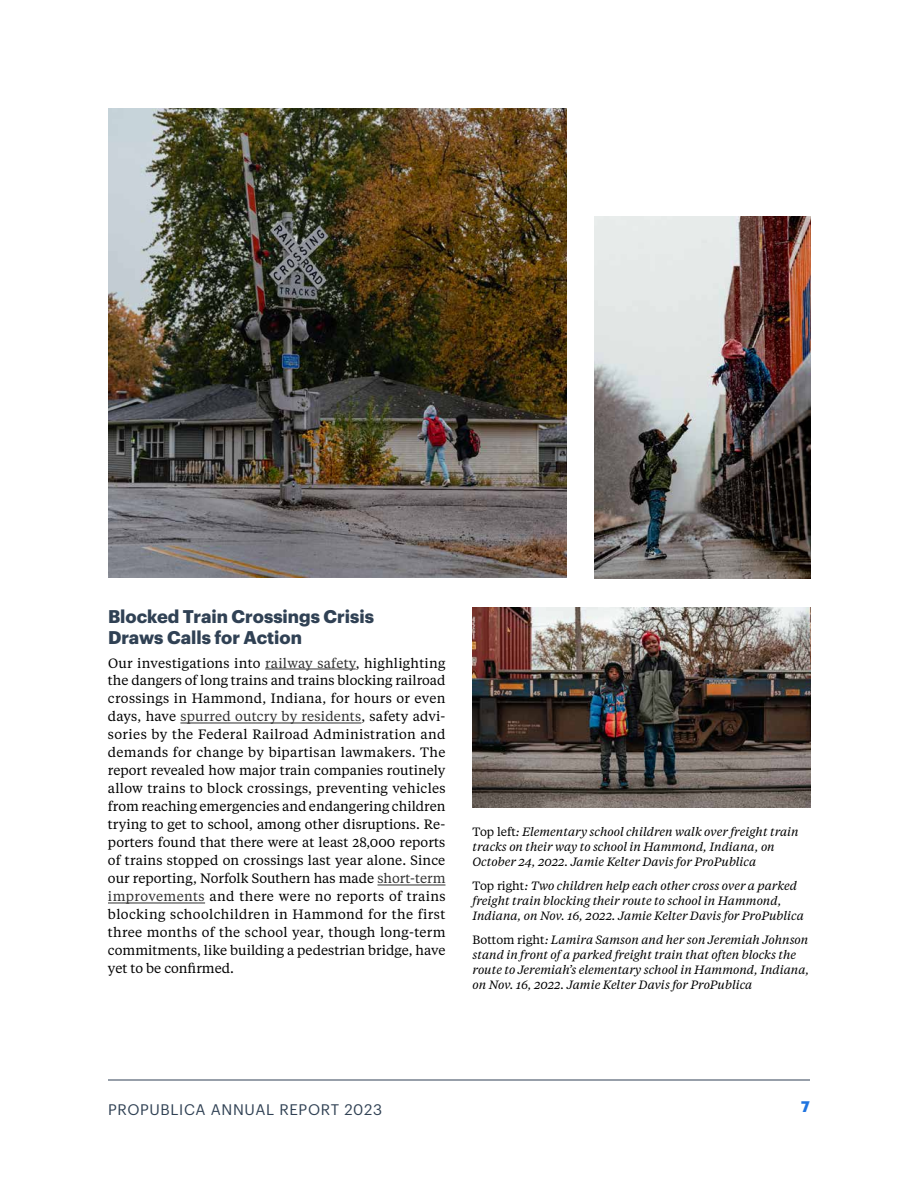
<style>
.page{position:relative;width:918px;height:1188px;background:#fff}
.page>*{position:absolute;margin:0;border:0;box-sizing:border-box;transform-origin:0 0}
.t1{font:700 18px/21px "Graphik";color:#304154}
.t2{font:15px "Graphik";letter-spacing:.045em;color:#304154}
.t3{font:700 15px "Graphik";color:#2074df}
.t4{font:13.5px/18px "Tiempos Text";color:#000;text-align:justify}
.t5{font:italic 12px/15px "Tiempos Text";color:#000}
.s1{color:#303030}
.s2{font-style:normal}
</style>
<div class="page">
<hr style="left:108px;top:1080px;width:702px;height:1px;background:#304154">
<img style="left:108px;top:108px;width:459px;height:470px">
<img style="left:473px;top:607px;width:338px;height:200px">
<img style="left:594px;top:216px;width:217px;height:363px">
<hr style="left:265px;top:669px;width:91px;height:1px;background:#303030">
<hr style="left:180px;top:723px;width:181px;height:1px;background:#303030">
<hr style="left:377px;top:885px;width:68px;height:1px;background:#303030">
<hr style="left:108px;top:903px;width:97px;height:1px;background:#303030">
<h1 class="t1" style="left:108px;top:604px;width:268px">Blocked Train Crossings Crisis<br>Draws Calls for Action</h1>
<p class="t4" style="left:108px;top:653px;width:339px">Our investigations into <span class="s1">railway safety</span>, highlighting the dangers of long trains and trains blocking railroad crossings in Hammond, Indiana, for hours or even days, have <span class="s1">spurred outcry by residents</span>, safety advi&shy;sories by the Federal Railroad Administration and demands for change by bipartisan lawmakers. The report revealed how major train companies routinely allow trains to block crossings, preventing vehicles from reaching emergencies and endangering children trying to get to school, among other disruptions. Re&shy;porters found that there were at least 28,000 reports of trains stopped on crossings last year alone. Since our reporting, Norfolk Southern has made <span class="s1">short-term improvements</span> and there were no reports of trains blocking schoolchildren in Hammond for the first three months of the school year, though long-term commitments, like building a pedestrian bridge, have yet to be confirmed.</p>
<p class="t5" style="left:472px;top:824px;width:328px"><span class="s2">Top left</span>: Elementary school children walk over freight train tracks on their way to school in Hammond, Indiana, on<br>October 24, 2022. Jamie Kelter Davis for ProPublica</p>
<p class="t5" style="left:472px;top:878px;width:333px"><span class="s2">Top right</span>: Two children help each other cross over a parked freight train blocking their route to school in Hammond,<br>Indiana, on Nov. 16, 2022. Jamie Kelter Davis for ProPublica</p>
<p class="t5" style="left:472px;top:932px;width:338px"><span class="s2">Bottom right</span>: Lamira Samson and her son Jeremiah Johnson stand in front of a parked freight train that often blocks the route to Jeremiah’s elementary school in Hammond, Indiana, on Nov. 16, 2022. Jamie Kelter Davis for ProPublica</p>
<p class="t2" style="left:108px;top:1098px;width:276px">PROPUBLICA ANNUAL REPORT 2023</p>
<p class="t3" style="left:801px;top:1094px;width:10px">7</p>
</div>
